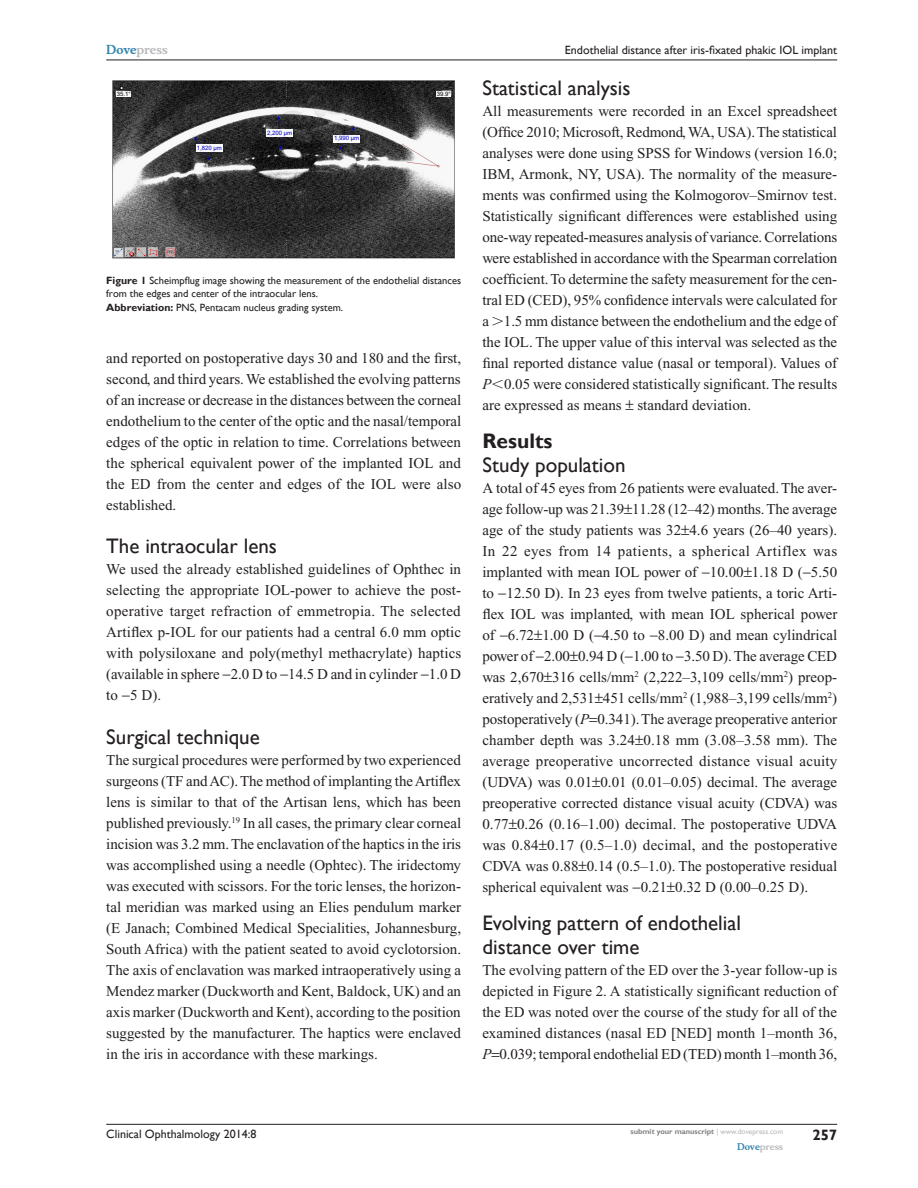
<style>
.page{position:relative;width:918px;height:1188px;background:#fff}
.page>*{position:absolute;margin:0;border:0;box-sizing:border-box;transform-origin:0 0}
.H2-after-H1{font:21px/24px "Gill Sans";color:#231f20}
.t1{font:700 21px "Gill Sans";color:#231f20}
.TxF{font:15px/21px "Times New Roman";color:#231f20;text-align:justify}
.Tx{font:15px/21px "Times New Roman";letter-spacing:.01em;color:#231f20;text-align:justify}
.RunFolio-R{font:700 15px "Gill Sans";color:#231f20}
.RunH-R{font:12px "Gill Sans";color:#231f20}
.RunF-R{font:12px "Gill Sans";color:#231f20}
.RunH-Brand-R{font:700 12px "Musee";color:#b8b9bc}
.FC{font:10.5px/13.5px "Gill Sans";color:#231f20}
.RunF-Brand-R{font:700 9px "Musee";color:#b8b9bc}
.RunF-SubmityourMS-R{font:700 7.5px "Gill Sans";color:#808285}
.t2{font:6px "Arial";color:#0100ca}
.t3{font:6px "Arial";color:#000}
.s1{color:#3485ae}
.s2{font-weight:700}
.s3{font-family:"Mathematical Pi One"}
.s4{font-style:italic}
.s5{font-weight:400;color:#b8b9bc}
</style>
<div class="page">
<img style="left:113px;top:81px;width:342px;height:178px">
<div style="left:196px;top:144px;width:27px;height:8px;background:#f8f8f8"></div>
<div style="left:116px;top:91px;width:15px;height:5px;background:#f8f8f8"></div>
<div style="left:436px;top:91px;width:15px;height:6px;background:#f8f8f8"></div>
<div style="left:266px;top:129px;width:27px;height:8px;background:#f8f8f8"></div>
<div style="left:334px;top:135px;width:26px;height:7px;background:#f8f8f8"></div>
<hr style="left:106px;top:1124px;width:731px;height:1px;background:#231f20">
<hr style="left:106px;top:60px;width:731px;height:1px;background:#231f20">
<p class="RunH-Brand-R" style="left:106px;top:43px;width:63px"><span class="s1">Dove</span>press</p>
<p class="t3" style="left:117px;top:90px;width:16px">35.1°</p>
<p class="t2" style="left:197px;top:144px;width:27px">1,820 µm</p>
<p class="t2" style="left:267px;top:129px;width:27px">2,200 µm</p>
<p class="t2" style="left:334px;top:135px;width:27px">1,990 µm</p>
<p class="t3" style="left:437px;top:90px;width:16px">39.9°</p>
<p class="FC" style="left:106px;top:274px;width:356px"><span class="s2">Figure 1</span> Scheimpflug image showing the measurement of the endothelial distances from the edges and center of the intraocular lens.</p>
<p class="FC" style="left:106px;top:301px;width:238px"><span class="s2">Abbreviation:</span> PNS, Pentacam nucleus grading system.</p>
<p class="Tx" style="left:106px;top:347px;width:357px">and reported on postoperative days 30 and 180 and the first, second, and third years. We established the evolving patterns of an increase or decrease in the distances between the corneal endothelium to the center of the optic and the nasal/temporal edges of the optic in relation to time. Correlations between the spherical equivalent power of the implanted IOL and the ED from the center and edges of the IOL were also established.</p>
<h2 class="H2-after-H1" style="left:106px;top:534px;width:172px">The intraocular lens</h2>
<p class="TxF" style="left:106px;top:559px;width:357px">We used the already established guidelines of Ophthec in selecting the appropriate IOL-power to achieve the post&shy;operative target refraction of emmetropia. The selected Artiflex p-IOL for our patients had a central 6.0 mm optic with polysiloxane and poly(methyl methacrylate) haptics (available in sphere −2.0 D to −14.5 D and in cylinder −1.0 D to −5 D).</p>
<h2 class="H2-after-H1" style="left:106px;top:725px;width:155px">Surgical technique</h2>
<p class="TxF" style="left:106px;top:749px;width:356px">The surgical procedures were performed by two experienced surgeons (TF and AC). The method of implanting the Artiflex lens is similar to that of the Artisan lens, which has been published previously.<sup>19</sup> In all cases, the primary clear corneal incision was 3.2 mm. The enclavation of the haptics in the iris was accomplished using a needle (Ophtec). The iridectomy was executed with scissors. For the toric lenses, the horizon&shy;tal meridian was marked using an Elies pendulum marker (E Janach; Combined Medical Specialities, Johannesburg, South Africa) with the patient seated to avoid cyclotorsion.<br>The axis of enclavation was marked intraoperatively using a Mendez marker (Duckworth and Kent, Baldock, UK) and an axis marker (Duckworth and Kent), according to the position suggested by the manufacturer. The haptics were enclaved in the iris in accordance with these markings.</p>
<p class="RunH-R" style="left:565px;top:43px;width:274px">Endothelial distance after iris-fixated phakic IOL implant</p>
<h2 class="H2-after-H1" style="left:482px;top:77px;width:150px">Statistical analysis</h2>
<p class="TxF" style="left:482px;top:101px;width:356px">All measurements were recorded in an Excel spreadsheet (Office 2010; Microsoft, Redmond, WA, USA). The statistical analyses were done using SPSS for Windows (version 16.0; IBM, Armonk, NY, USA). The normality of the measure&shy;ments was confirmed using the Kolmogorov–Smirnov test.<br>Statistically significant differences were established using one-way repeated-measures analysis of variance. Correlations were established in accordance with the Spearman correlation coefficient. To determine the safety measurement for the cen&shy;tral ED (CED), 95% confidence intervals were calculated for a <span class="s3">.</span>1.5 mm distance between the endothelium and the edge of the IOL. The upper value of this interval was selected as the final reported distance value (nasal or temporal). Values of <span class="s4">P</span><span class="s3">,</span>0.05 were considered statistically significant. The results are expressed as means standard deviation.</p>
<h1 class="t1" style="left:482px;top:428px;width:72px">Results</h1>
<p class="H2-after-H1" style="left:482px;top:453px;width:145px">Study population</p>
<p class="TxF" style="left:482px;top:478px;width:357px">A total of 45 eyes from 26 patients were evaluated. The aver&shy;age follow-up was 21.39 11.28 (12–42) months. The average age of the study patients was 32 4.6 years (26–40 years).<br>In 22 eyes from 14 patients, a spherical Artiflex was implanted with mean IOL power of −10.00 1.18 D (−5.50 to −12.50 D). In 23 eyes from twelve patients, a toric Arti&shy;flex IOL was implanted, with mean IOL spherical power of −6.72 1.00 D (−4.50 to −8.00 D) and mean cylindrical power of −2.00 0.94 D (−1.00 to −3.50 D). The average CED was 2,670 316 cells/mm<sup>2</sup> (2,222–3,109 cells/mm<sup>2</sup>) preop&shy;eratively and 2,531 451 cells/mm<sup>2</sup> (1,988–3,199 cells/mm<sup>2</sup>) postoperatively (<span class="s4">P</span> 0.341). The average preoperative anterior chamber depth was 3.24 0.18 mm (3.08–3.58 mm). The average preoperative uncorrected distance visual acuity (UDVA) was 0.01 0.01 (0.01–0.05) decimal. The average preoperative corrected distance visual acuity (CDVA) was 0.77 0.26 (0.16–1.00) decimal. The postoperative UDVA was 0.84 0.17 (0.5–1.0) decimal, and the postoperative CDVA was 0.88 0.14 (0.5–1.0). The postoperative residual spherical equivalent was −0.21 0.32 D (0.00–0.25 D).</p>
<h2 class="H2-after-H1" style="left:482px;top:911px;width:260px">Evolving pattern of endothelial distance over time</h2>
<p class="TxF" style="left:482px;top:959px;width:356px">The evolving pattern of the ED over the 3-year follow-up is depicted in Figure 2. A statistically significant reduction of the ED was noted over the course of the study for all of the examined distances (nasal ED [NED] month 1–month 36, <span class="s4">P</span> 0.039; temporal endothelial ED (TED) month 1–month 36,</p>
<p class="RunF-R" style="left:106px;top:1127px;width:152px">Clinical Ophthalmology 2014:8</p>
<p class="RunF-SubmityourMS-R" style="left:631px;top:1127px;width:154px">submit your manuscript <span class="s5">| www.dovepress.com</span></p>
<p class="RunF-Brand-R" style="left:737px;top:1141px;width:48px"><span class="s1">Dove</span>press</p>
<p class="RunFolio-R" style="left:812px;top:1126px;width:26px">257</p>
</div>
